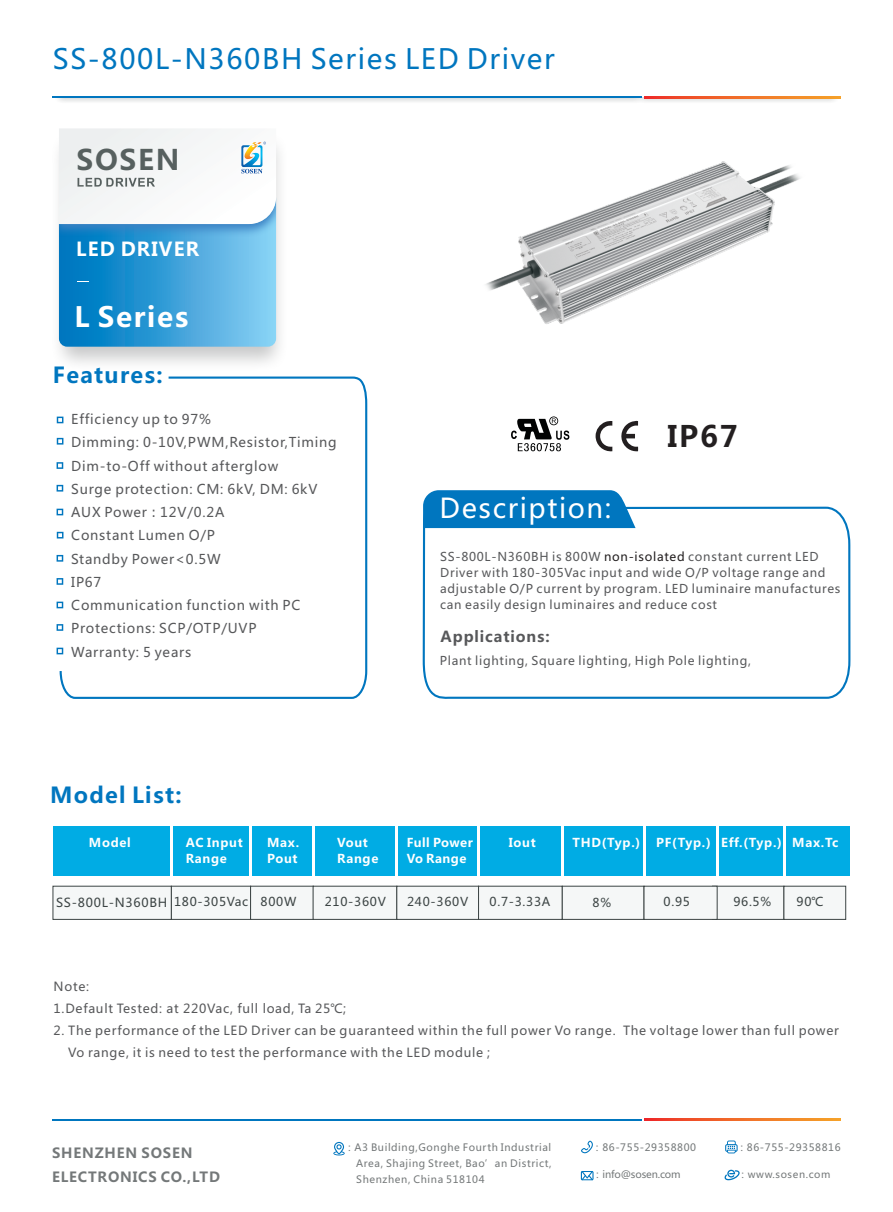
<style>
.page{position:relative;width:893px;height:1212px;background:#fff}
.page>*{position:absolute;margin:0;border:0;box-sizing:border-box;transform-origin:0 0}
.t1{font:700 29.25px "Microsoft Ya Hei";color:#231f20}
.t2{font:700 27.9px "Microsoft Ya Hei";letter-spacing:.06em;color:#57605f}
.t3{font:27.6px "Microsoft Ya Hei";letter-spacing:.06em;color:#0076bf}
.t4{font:700 27.6px "Microsoft Ya Hei";letter-spacing:.06em;color:#fff}
.t5{font:27px "Microsoft Ya Hei";letter-spacing:.06em;color:#fff}
.t6{font:700 21.75px "Microsoft Ya Hei";letter-spacing:.06em;color:#0076bf}
.t7{font:700 19.05px "Microsoft Ya Hei";letter-spacing:.06em;color:#fff}
.t8{font:700 15px "Microsoft Ya Hei";letter-spacing:.06em;color:#57585a}
.t9{font:700 13.8px/24px "Microsoft Ya Hei";letter-spacing:.06em;color:#747879}
.t10{font:13.35px/23.2px "Microsoft Ya Hei";letter-spacing:.06em;color:#57585a}
.t11{font:12.45px/21.9px "Microsoft Ya Hei";letter-spacing:.06em;color:#57585a}
.t12{font:12.3px "Microsoft Ya Hei";letter-spacing:.06em;color:#3c4444}
.t13{font:700 12.15px/15.9px "Microsoft Ya Hei";letter-spacing:.06em;color:#fff}
.t14{font:12.15px "Microsoft Ya Hei";letter-spacing:.06em;color:#3c4444}
.t15{font:700 12.15px/15.9px "Microsoft Ya Hei";letter-spacing:.035em;color:#fff}
.t16{font:12px/15.9px "Microsoft Ya Hei";letter-spacing:.06em;color:#57585a}
.t17{font:10.05px/15.9px "Microsoft Ya Hei";letter-spacing:.06em;color:#747879;text-align:justify}
.t18{font:10.05px "Microsoft Ya Hei";letter-spacing:-.015em;color:#747879}
.t19{font:9.9px "Microsoft Ya Hei";letter-spacing:.06em;color:#747879}
.s1{font-family:"Meiryo";font-size:13.2px}
.s2{color:#231f20}
.s3{font-size:12.15px}
</style>
<div class="page">
<img style="left:58px;top:148px;width:222px;height:216px">
<img style="left:58px;top:98px;width:782px;height:4px">
<hr style="left:53px;top:97px;width:589px;height:1px;background:#0076bf">
<svg style="left:644px;top:97px;width:196px;height:1px"></svg>
<svg style="left:59px;top:128px;width:217px;height:219px"></svg>
<svg style="left:333px;top:1142px;width:12px;height:13px"></svg>
<svg style="left:581px;top:1140px;width:12px;height:13px"></svg>
<svg style="left:725px;top:1140px;width:13px;height:13px"></svg>
<svg style="left:724px;top:1170px;width:16px;height:10px"></svg>
<svg style="left:581px;top:1171px;width:12px;height:9px"></svg>
<hr style="left:53px;top:1119px;width:589px;height:1px;background:#0076bf">
<svg style="left:644px;top:1119px;width:196px;height:1px"></svg>
<svg style="left:57px;top:417px;width:2px;height:6px"></svg>
<svg style="left:57px;top:438px;width:2px;height:7px"></svg>
<svg style="left:57px;top:532px;width:2px;height:6px"></svg>
<svg style="left:59px;top:376px;width:309px;height:323px"></svg>
<svg style="left:422px;top:506px;width:429px;height:193px"></svg>
<svg style="left:423px;top:490px;width:213px;height:38px;background:#0d7dc2"></svg>
<div style="left:53px;top:826px;width:797px;height:50px;background:#00ace4"></div>
<hr style="left:644px;top:821px;width:2px;height:60px;background:#fff">
<hr style="left:717px;top:821px;width:2px;height:60px;background:#fff">
<hr style="left:783px;top:821px;width:2px;height:60px;background:#fff">
<hr style="left:561px;top:821px;width:2px;height:60px;background:#fff">
<hr style="left:478px;top:821px;width:2px;height:60px;background:#fff">
<hr style="left:396px;top:821px;width:2px;height:60px;background:#fff">
<hr style="left:312px;top:817px;width:2px;height:60px;background:#fff">
<hr style="left:249px;top:825px;width:3px;height:51px;background:#fff">
<hr style="left:171px;top:826px;width:2px;height:52px;background:#fff">
<svg style="left:52px;top:885px;width:794px;height:35px"></svg>
<svg style="left:57px;top:509px;width:6px;height:6px"></svg>
<svg style="left:596px;top:421px;width:42px;height:31px"></svg>
<svg style="left:511px;top:416px;width:58px;height:35px"></svg>
<img style="left:485px;top:161px;width:315px;height:163px">
<h3 class="t3" style="left:53px;top:47px;width:503px">SS-800L-N360BH Series LED Driver</h3>
<h2 class="t2" style="left:77px;top:148px;width:104px">SOSEN</h2>
<h3 class="t7" style="left:76px;top:240px;width:124px">LED DRIVER</h3>
<h3 class="t4" style="left:74px;top:305px;width:116px">L Series</h3>
<h3 class="t6" style="left:53px;top:365px;width:111px">Features:</h3>
<p class="t10" style="left:71px;top:409px;width:267px">Efficiency up to 97%<br>Dimming: 0-10V,PWM,Resistor,Timing<br>Dim-to-Off without afterglow</p>
<p class="t10" style="left:71px;top:502px;width:231px">AUX Power<span class="s1">：</span>12V/0.2A<br>Constant Lumen O/P<br>Standby Power&lt;0.5W<br>IP67<br>Communication function with PC<br>Protections: SCP/OTP/UVP<br>Warranty: 5 years</p>
<p class="t10" style="left:71px;top:478px;width:248px">Surge protection: CM: 6kV, DM: 6kV</p>
<h3 class="t6" style="left:50px;top:785px;width:133px">Model List:</h3>
<h3 class="t5" style="left:439px;top:496px;width:173px">Description:</h3>
<h1 class="t1" style="left:668px;top:423px;width:72px">IP67</h1>
<p class="t16" style="left:440px;top:550px;width:402px">SS-800L-N360BH is 800W <span class="s2">non-isolated</span> constant current LED Driver with 180-305Vac input and wide O/P voltage range and adjustable O/P current by program. LED luminaire manufactures can easily design luminaires and reduce cost</p>
<p class="t8" style="left:441px;top:630px;width:111px">Applications:</p>
<p class="t16" style="left:440px;top:654px;width:313px">Plant lighting, Square lighting, High Pole lighting,</p>
<p class="t13" style="left:186px;top:836px;width:59px">AC Input</p>
<p class="t13" style="left:509px;top:836px;width:29px">Iout</p>
<p class="t13" style="left:572px;top:836px;width:69px">THD(Typ.)</p>
<p class="t13" style="left:656px;top:836px;width:184px">PF(Typ.) Eff.(Typ.) Max.Tc</p>
<p class="t13" style="left:186px;top:852px;width:43px">Range</p>
<p class="t13" style="left:89px;top:836px;width:43px">Model</p>
<p class="t13" style="left:267px;top:836px;width:34px">Max.<br>Pout</p>
<p class="t13" style="left:337px;top:836px;width:43px">Vout<br>Range</p>
<p class="t15" style="left:407px;top:836px;width:68px">Full Power<br>Vo Range</p>
<p class="t12" style="left:56px;top:897px;width:242px">SS-800L-N360BH <span class="s3">180-305Vac 800W</span></p>
<p class="t14" style="left:325px;top:896px;width:63px">210-360V</p>
<p class="t14" style="left:407px;top:896px;width:63px">240-360V</p>
<p class="t14" style="left:490px;top:896px;width:62px">0.7-3.33A</p>
<p class="t14" style="left:592px;top:897px;width:20px">8%</p>
<p class="t14" style="left:664px;top:896px;width:28px">0.95</p>
<p class="t14" style="left:733px;top:896px;width:39px">96.5%</p>
<p class="t14" style="left:797px;top:896px;width:29px">90℃</p>
<p class="t11" style="left:54px;top:976px;width:294px">Note:<br>1.Default Tested: at 220Vac, full load, Ta 25 ;</p>
<p class="t11" style="left:68px;top:1020px;width:772px;text-indent:-15px">2. The performance of the LED Driver can be guaranteed within the full power Vo range. The voltage lower than full power<br>Vo range, it is need to test the performance with the LED module ;</p>
<p class="t11" style="left:330px;top:998px;width:14px">℃</p>
<p class="t9" style="left:52px;top:1142px;width:169px">SHENZHEN SOSEN<br>ELECTRONICS CO.,LTD</p>
<p class="t17" style="left:356px;top:1140px;width:197px;text-indent:-12px">：A3 Building,Gonghe Fourth Industrial Area, Shajing Street, Bao’an District, Shenzhen, China 518104</p>
<p class="t17" style="left:592px;top:1140px;width:105px">：86-755-29358800</p>
<p class="t17" style="left:737px;top:1140px;width:105px">：86-755-29358816</p>
<p class="t18" style="left:592px;top:1170px;width:90px">：info@sosen.com</p>
<p class="t19" style="left:738px;top:1170px;width:94px">：www.sosen.com</p>
</div>
